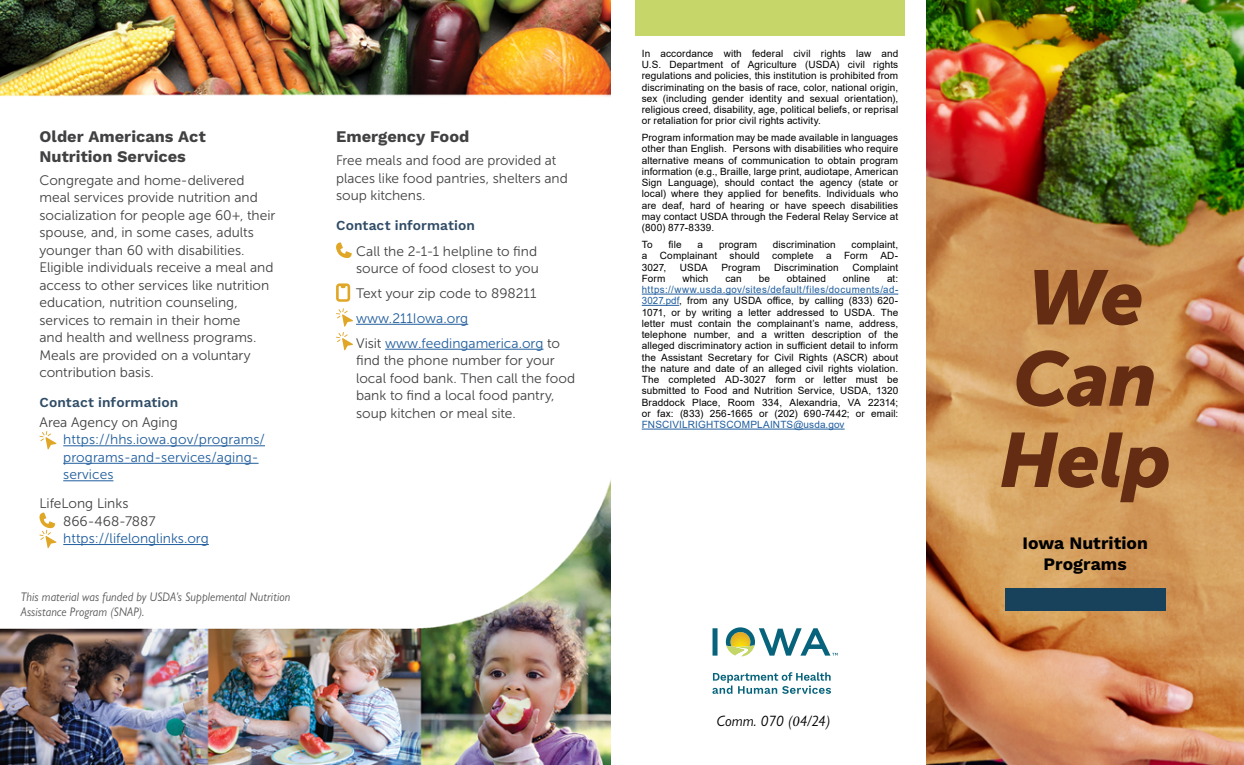
<style>
.page{position:relative;width:1244px;height:765px;background:#fff}
.page>*{position:absolute;margin:0;border:0;box-sizing:border-box;transform-origin:0 0}
.t1{font:italic 76.25px "Museo Sans 900";letter-spacing:-.015em;color:#642c13}
.t2{font:700 17.5px/21px "Work Sans";color:#000;text-align:center}
.t3{font:700 16.25px/19.5px "Work Sans";color:#414042}
.t4{font:italic 15px "Gill Sans Nova";color:#000}
.t5{font:13.75px/17.5px "Museo Sans 300";color:#414042}
.t6{font:13.75px/17.5px "Museo Sans 300";letter-spacing:.005em;color:#215e9e}
.t7{font:600 13.75px "Work Sans";letter-spacing:.005em;color:#304c66}
.t8{font:italic 12.5px/15px "Gill Sans Nova";letter-spacing:.005em;color:#58595b;scale:.95 1}
.t9{font:10px/11.2px "Arial";letter-spacing:.01em;color:#000;text-align:justify}
.s1{color:#414042}
.s2{color:#215e9e}
.s3{font-family:"Minion Pro"}
</style>
<div class="page">
<img style="left:0;top:0;width:611px;height:765px">
<hr style="left:641px;top:294px;width:257px;height:1px;background:#215e9e">
<hr style="left:641px;top:305px;width:38px;height:1px;background:#215e9e">
<hr style="left:641px;top:429px;width:203px;height:1px;background:#215e9e">
<img style="left:926px;top:0;width:317px;height:765px">
<div style="left:1004px;top:588px;width:161px;height:23px;background:#18415c"></div>
<hr style="left:356px;top:324px;width:112px;height:1px;background:#215e9e">
<hr style="left:385px;top:349px;width:158px;height:1px;background:#215e9e">
<svg style="left:336px;top:242px;width:15px;height:16px"></svg>
<svg style="left:336px;top:283px;width:14px;height:19px"></svg>
<svg style="left:336px;top:308px;width:17px;height:42px"></svg>
<hr style="left:63px;top:445px;width:202px;height:1px;background:#215e9e">
<hr style="left:63px;top:463px;width:195px;height:1px;background:#215e9e">
<hr style="left:63px;top:480px;width:50px;height:1px;background:#215e9e">
<hr style="left:63px;top:544px;width:146px;height:1px;background:#215e9e">
<svg style="left:39px;top:431px;width:17px;height:18px"></svg>
<svg style="left:39px;top:513px;width:17px;height:35px"></svg>
<div style="left:635px;top:0;width:269px;height:36px;background:#c6d668"></div>
<svg style="left:712px;top:628px;width:5px;height:28px"></svg>
<svg style="left:725px;top:627px;width:112px;height:30px"></svg>
<svg style="left:712px;top:672px;width:118px;height:22px"></svg>
<p class="t3" style="left:39px;top:128px;width:168px">Older Americans Act<br>Nutrition Services</p>
<p class="t5" style="left:39px;top:172px;width:237px">Congregate and home-delivered meal services provide nutrition and socialization for people age 60+, their spouse, and, in some cases, adults younger than 60 with disabilities.<br>Eligible individuals receive a meal and access to other services like nutrition education, nutrition counseling, services to remain in their home<br>and health and wellness programs.<br>Meals are provided on a voluntary contribution basis.</p>
<p class="t7" style="left:39px;top:395px;width:140px">Contact information</p>
<p class="t6" style="left:63px;top:414px;width:203px;text-indent:-24px"><span class="s1">Area Agency on Aging </span>https://hhs.iowa.gov/programs/ programs-and-services/aging&shy;services</p>
<p class="t5" style="left:63px;top:495px;width:94px;text-indent:-24px">LifeLong Links<br>866-468-7887</p>
<p class="t6" style="left:63px;top:530px;width:147px">https://lifelonglinks.org</p>
<p class="t8" style="left:21px;top:589px;width:285px">This material was funded by USDA’s Supplemental Nutrition<br>Assistance Program (SNAP).</p>
<p class="t3" style="left:336px;top:128px;width:135px">Emergency Food</p>
<p class="t5" style="left:336px;top:152px;width:233px">Free meals and food are provided at places like food pantries, shelters and soup kitchens.</p>
<p class="t7" style="left:336px;top:218px;width:140px">Contact information</p>
<p class="t5" style="left:356px;top:242px;width:184px">Call the 2-1-1 helpline to find source of food closest to you</p>
<p class="t5" style="left:356px;top:285px;width:182px">Text your zip code to 898211</p>
<p class="t6" style="left:356px;top:310px;width:114px">www.211Iowa.org</p>
<p class="t5" style="left:356px;top:334px;width:220px">Visit <span class="s2">www.feedingamerica.org</span> to find the phone number for your local food bank. Then call the food bank to find a local food pantry, soup kitchen or meal site.</p>
<p class="t9" style="left:641px;top:48px;width:258px">In accordance with federal civil rights law and U.S. Department of Agriculture (USDA) civil rights regulations and policies, this institution is prohibited from discriminating on the basis of race, color, national origin, sex (including gender identity and sexual orientation), religious creed, disability, age, political beliefs, or reprisal or retaliation for prior civil rights activity.</p>
<p class="t9" style="left:641px;top:132px;width:258px">Program information may be made available in languages other than English. Persons with disabilities who require alternative means of communication to obtain program information (e.g., Braille, large print, audiotape, American Sign Language), should contact the agency (state or local) where they applied for benefits. Individuals who are deaf, hard of hearing or have speech disabilities may contact USDA through the Federal Relay Service at (800) 877-8339.</p>
<p class="t9" style="left:641px;top:239px;width:12px">To</p>
<p class="t9" style="left:668px;top:239px;width:15px">file</p>
<p class="t9" style="left:697px;top:239px;width:7px">a</p>
<p class="t9" style="left:719px;top:239px;width:40px">program</p>
<p class="t9" style="left:772px;top:239px;width:64px">discrimination</p>
<p class="t9" style="left:641px;top:239px;width:258px;text-indent:210px">complaint, a Complainant should complete a Form AD-3027,</p>
<p class="t9" style="left:679px;top:261px;width:30px">USDA</p>
<p class="t9" style="left:721px;top:261px;width:41px">Program</p>
<p class="t9" style="left:774px;top:261px;width:66px">Discrimination</p>
<p class="t9" style="left:852px;top:261px;width:47px">Complaint</p>
<p class="t9" style="left:641px;top:273px;width:258px;text-indent:245px">at: <span class="s2">https://www.usda.gov/sites/default/files/documents/ad-3027.pdf</span>, from any USDA office, by calling (833) 620- 1071, or by writing a letter addressed to USDA. The letter must contain the complainant’s name, address, telephone number, and a written description of the alleged discriminatory action in sufficient detail to inform the Assistant Secretary for Civil Rights (ASCR) about the nature and date of an alleged civil rights violation.<br>The completed AD-3027 form or letter must be submitted to Food and Nutrition Service, USDA, 1320<br>Braddock Place, Room 334, Alexandria, VA 22314; or fax: (833) 256-1665 or (202) 690-7442; or email:<br><span class="s2">FNSCIVILRIGHTSCOMPLAINTS@usda.gov</span></p>
<p class="t1" style="left:1026px;top:254px;width:118px">We</p>
<p class="t9" style="left:641px;top:273px;width:25px">Form</p>
<p class="t9" style="left:682px;top:273px;width:28px">which</p>
<p class="t9" style="left:725px;top:273px;width:18px">can</p>
<p class="t9" style="left:758px;top:273px;width:13px">be</p>
<p class="t9" style="left:786px;top:273px;width:41px">obtained</p>
<p class="t9" style="left:842px;top:273px;width:29px">online</p>
<p class="t1" style="left:1013px;top:336px;width:145px">Can</p>
<p class="t1" style="left:998px;top:417px;width:173px">Help</p>
<p class="t2" style="left:1022px;top:533px;width:127px">Iowa Nutrition<br>Programs</p>
<p class="t4" style="left:716px;top:712px;width:115px">Comm. 070 (<span class="s3">0</span>4/24)</p>
</div>
